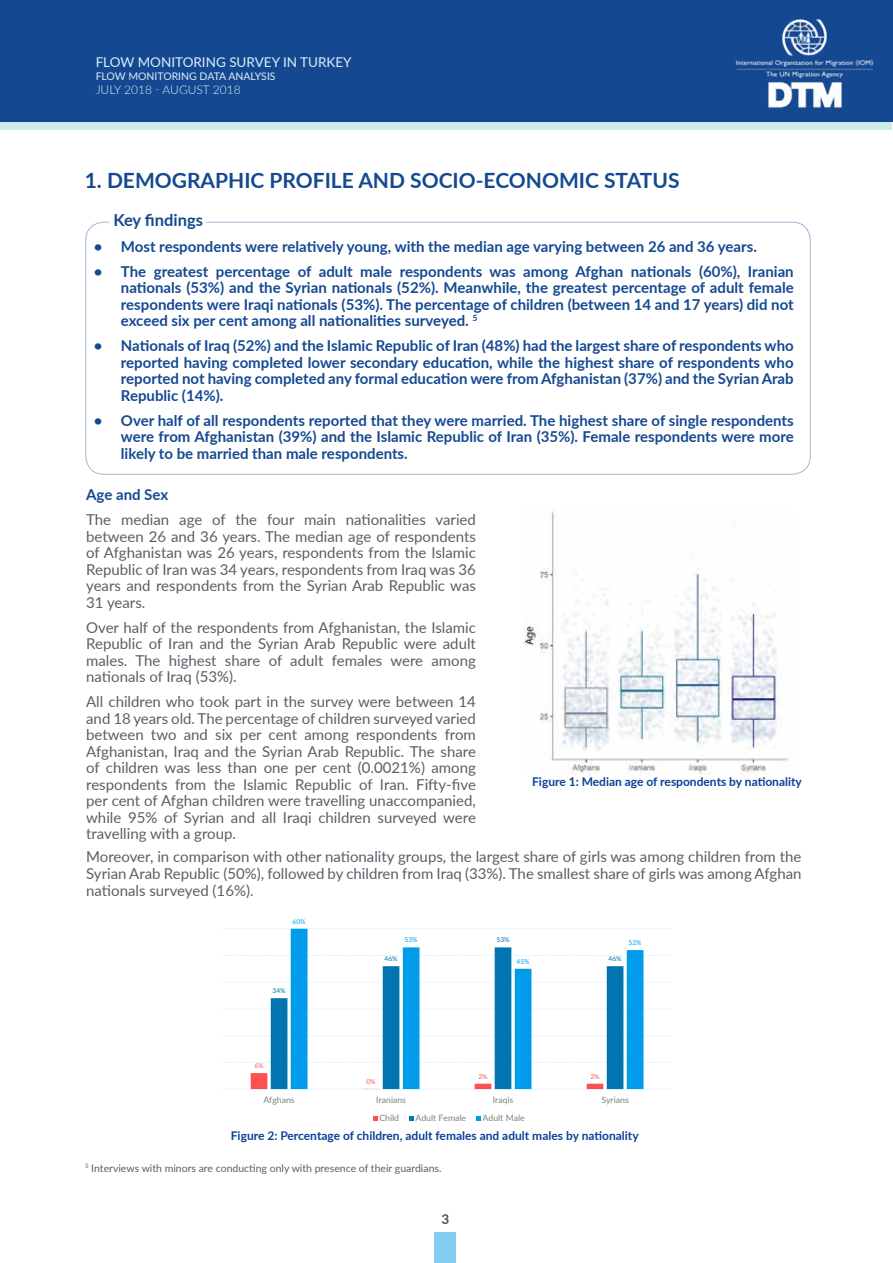
<style>
.page{position:relative;width:893px;height:1263px;background:#fff}
.page>*{position:absolute;margin:0;border:0;box-sizing:border-box;transform-origin:0 0}
.t1{font:700 21px "Lato";color:#144991}
.t2{font:700 16.5px "Lato";color:#144991}
.t3{font:15px/16.5px "Lato";color:#595f67;text-align:justify}
.t4{font:700 15px/16.5px "Lato";color:#144991;text-align:justify}
.t5{font:13.5px "Lato";color:#dfecf9}
.t6{font:700 13.5px "Lato";color:#524b48}
.t7{font:700 12px "Lato";color:#0b4199}
.t8{font:300 12px "Lato";color:#dfecf9}
.t9{font:10.5px "Lato";color:#595f67}
.t10{font:10.5px "Lato";color:#dfecf9}
.t11{font:8.7px "Lato";color:#7f7f7f}
.t12{font:6.6px "Lato";color:#0075b0}
.t13{font:6.6px "Lato";color:#00a0f0}
.t14{font:6.6px "Lato";color:#ff5050}
</style>
<div class="page">
<div style="left:435px;top:1232px;width:21px;height:31px;background:#84ccf1"></div>
<div style="left:0;top:54px;width:892px;height:76px;background:#ceebec"></div>
<div style="left:0;top:0;width:893px;height:121px;background:#144991"></div>
<img style="left:735px;top:19px;width:139px;height:89px">
<svg style="left:223px;top:1062px;width:448px;height:1px"></svg>
<svg style="left:223px;top:1035px;width:448px;height:1px"></svg>
<svg style="left:223px;top:1008px;width:448px;height:1px"></svg>
<svg style="left:223px;top:982px;width:448px;height:1px"></svg>
<svg style="left:223px;top:955px;width:448px;height:1px"></svg>
<svg style="left:223px;top:928px;width:448px;height:1px"></svg>
<svg style="left:223px;top:1073px;width:448px;height:17px"></svg>
<svg style="left:271px;top:947px;width:20px;height:142px;fill:#0075b0"></svg>
<svg style="left:291px;top:929px;width:352px;height:160px"></svg>
<svg style="left:373px;top:1116px;width:4px;height:5px"></svg>
<svg style="left:409px;top:1116px;width:5px;height:5px"></svg>
<svg style="left:476px;top:1116px;width:5px;height:5px"></svg>
<img style="left:523px;top:511px;width:266px;height:264px">
<p class="t5" style="left:96px;top:53px;width:258px">FLOW MONITORING SURVEY IN TURKEY</p>
<p class="t10" style="left:96px;top:69px;width:181px">FLOW MONITORING DATA ANALYSIS</p>
<p class="t8" style="left:96px;top:82px;width:146px">JULY 2018 - AUGUST 2018</p>
<h1 class="t1" style="left:85px;top:165px;width:596px">1. DEMOGRAPHIC PROFILE AND SOCIO-ECONOMIC STATUS</h1>
<p class="t2" style="left:113px;top:207px;width:91px">Key findings</p>
<p class="t4" style="left:94px;top:237px;width:665px">• Most respondents were relatively young, with the median age varying between 26 and 36 years.</p>
<p class="t4" style="left:121px;top:262px;width:674px;text-indent:-27px">• The greatest percentage of adult male respondents was among Afghan nationals (60%), Iranian nationals (53%) and the Syrian nationals (52%). Meanwhile, the greatest percentage of adult female respondents were Iraqi nationals (53%). The percentage of children (between 14 and 17 years) did not exceed six per cent among all nationalities surveyed. <sup>5</sup></p>
<p class="t4" style="left:121px;top:337px;width:674px;text-indent:-27px">• Nationals of Iraq (52%) and the Islamic Republic of Iran (48%) had the largest share of respondents who reported having completed lower secondary education, while the highest share of respondents who reported not having completed any formal education were from Afghanistan (37%) and the Syrian Arab Republic (14%).</p>
<p class="t4" style="left:121px;top:411px;width:674px;text-indent:-27px">• Over half of all respondents reported that they were married. The highest share of single respondents were from Afghanistan (39%) and the Islamic Republic of Iran (35%). Female respondents were more likely to be married than male respondents.</p>
<p class="t4" style="left:86px;top:486px;width:84px">Age and Sex</p>
<p class="t3" style="left:86px;top:511px;width:391px">The median age of the four main nationalities varied between 26 and 36 years. The median age of respondents of Afghanistan was 26 years, respondents from the Islamic Republic of Iran was 34 years, respondents from Iraq was 36 years and respondents from the Syrian Arab Republic was 31 years.</p>
<p class="t3" style="left:86px;top:619px;width:391px">Over half of the respondents from Afghanistan, the Islamic Republic of Iran and the Syrian Arab Republic were adult males. The highest share of adult females were among nationals of Iraq (53%).</p>
<p class="t3" style="left:86px;top:693px;width:391px">All children who took part in the survey were between 14 and 18 years old. The percentage of children surveyed varied between two and six per cent among respondents from Afghanistan, Iraq and the Syrian Arab Republic. The share of children was less than one per cent (0.0021%) among respondents from the Islamic Republic of Iran. Fifty-five per cent of Afghan children were travelling unaccompanied, while 95% of Syrian and all Iraqi children surveyed were travelling with a group.</p>
<p class="t7" style="left:532px;top:773px;width:271px">Figure 1: Median age of respondents by nationality</p>
<p class="t3" style="left:86px;top:847px;width:717px;line-height:17px">Moreover, in comparison with other nationality groups, the largest share of girls was among children from the Syrian Arab Republic (50%), followed by children from Iraq (33%). The smallest share of girls was among Afghan nationals surveyed (16%).</p>
<p class="t13" style="left:293px;top:916px;width:15px">60%</p>
<p class="t12" style="left:272px;top:986px;width:15px">34%</p>
<p class="t14" style="left:254px;top:1061px;width:11px">6%</p>
<p class="t13" style="left:405px;top:935px;width:15px">53%</p>
<p class="t12" style="left:384px;top:954px;width:15px">46%</p>
<p class="t14" style="left:366px;top:1077px;width:11px">0%</p>
<p class="t12" style="left:496px;top:935px;width:15px">53%</p>
<p class="t13" style="left:517px;top:956px;width:15px">45%</p>
<p class="t13" style="left:629px;top:938px;width:15px">52%</p>
<p class="t12" style="left:608px;top:954px;width:15px">46%</p>
<p class="t14" style="left:478px;top:1071px;width:11px">2%</p>
<p class="t14" style="left:590px;top:1071px;width:11px">2%</p>
<p class="t11" style="left:263px;top:1094px;width:33px">Afghans</p>
<p class="t11" style="left:376px;top:1094px;width:31px">Iranians</p>
<p class="t11" style="left:493px;top:1094px;width:22px">Iraqis</p>
<p class="t11" style="left:601px;top:1094px;width:29px">Syrians</p>
<p class="t11" style="left:379px;top:1112px;width:21px">Child</p>
<p class="t11" style="left:416px;top:1112px;width:52px">Adult Female</p>
<p class="t11" style="left:483px;top:1112px;width:44px">Adult Male</p>
<p class="t7" style="left:231px;top:1127px;width:409px">Figure 2: Percentage of children, adult females and adult males by nationality</p>
<p class="t9" style="left:85px;top:1160px;width:358px"><sup>5</sup> Interviews with minors are conducting only with presence of their guardians.</p>
<p class="t6" style="left:441px;top:1209px;width:9px">3</p>
</div>
